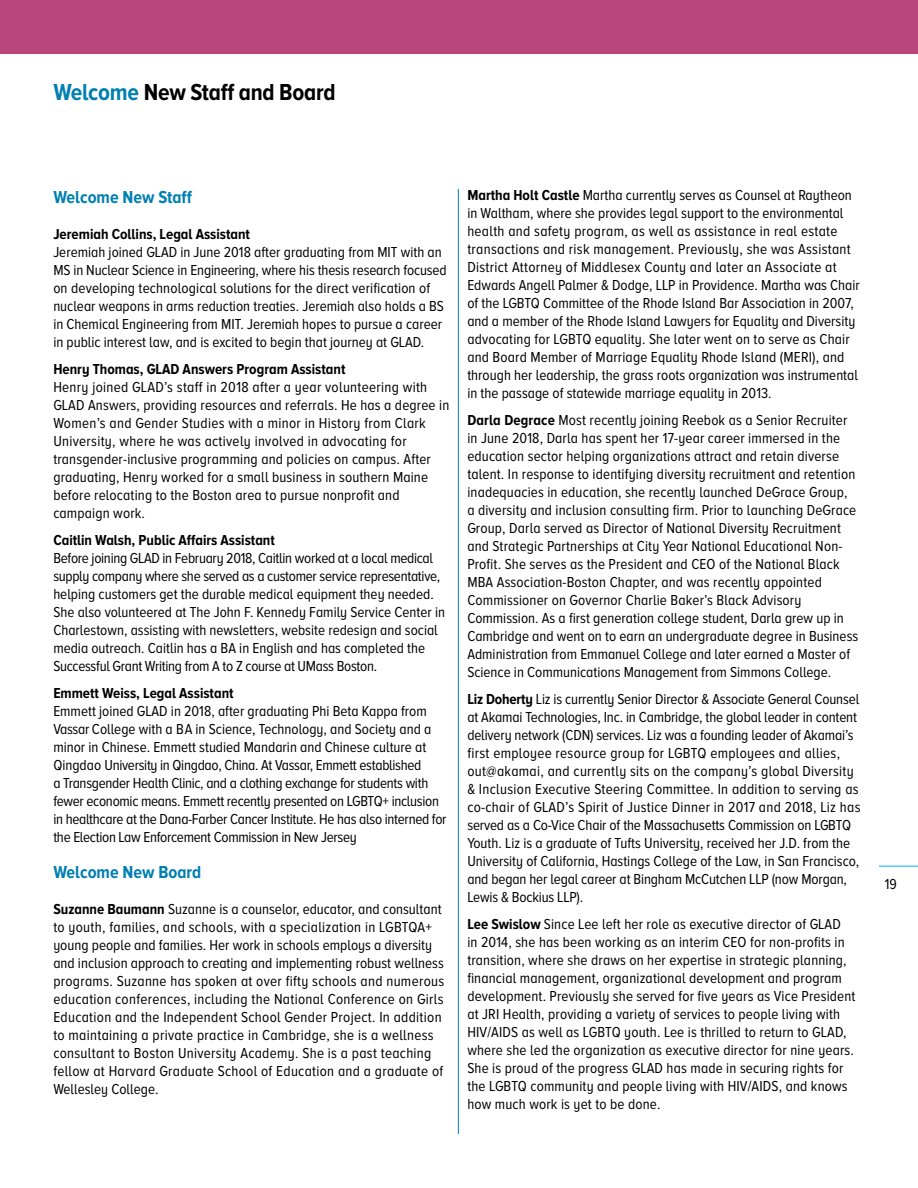
<style>
.page{position:relative;width:918px;height:1188px;background:#fff}
.page>*{position:absolute;margin:0;border:0;box-sizing:border-box;transform-origin:0 0}
.t1{font:700 24px "Proxima Nova A Cond";letter-spacing:-.01em;color:#000}
.t2{font:700 18px "Proxima Nova A Cond";color:#007fb1}
.t3{font:15px/18px "Proxima Nova A Cond";letter-spacing:.01em;color:#000}
.t4{font:15px/18px "Proxima Nova A Cond";letter-spacing:-.02em;color:#000}
.t5{font:700 15px "Proxima Nova A Cond";color:#000}
.s1{color:#007fb1}
.s2{font-weight:700}
</style>
<div class="page">
<div style="left:0;top:0;width:918px;height:54px;background:#b7477b"></div>
<hr style="left:879px;top:866px;width:39px;height:1px;background:#00aeef">
<hr style="left:458px;top:189px;width:1px;height:945px;background:#007fb1">
<h1 class="t1" style="left:53px;top:82px;width:284px"><span class="s1">Welcome</span> New Staff and Board</h1>
<p class="t2" style="left:53px;top:189px;width:140px">Welcome New Staff</p>
<p class="t5" style="left:53px;top:227px;width:198px">Jeremiah Collins, Legal Assistant</p>
<p class="t3" style="left:53px;top:243px;width:395px">Jeremiah joined GLAD in June 2018 after graduating from MIT with an MS in Nuclear Science in Engineering, where his thesis research focused on developing technological solutions for the direct verification of nuclear weapons in arms reduction treaties. Jeremiah also holds a BS in Chemical Engineering from MIT. Jeremiah hopes to pursue a career in public interest law, and is excited to begin that journey at GLAD.</p>
<p class="t5" style="left:53px;top:362px;width:294px">Henry Thomas, GLAD Answers Program Assistant</p>
<p class="t3" style="left:53px;top:378px;width:398px">Henry joined GLAD’s staff in 2018 after a year volunteering with GLAD Answers, providing resources and referrals. He has a degree in Women’s and Gender Studies with a minor in History from Clark University, where he was actively involved in advocating for transgender-inclusive programming and policies on campus. After graduating, Henry worked for a small business in southern Maine before relocating to the Boston area to pursue nonprofit and campaign work.</p>
<p class="t5" style="left:53px;top:533px;width:223px">Caitlin Walsh, Public Affairs Assistant</p>
<p class="t3" style="left:53px;top:549px;width:393px">Before joining GLAD in February 2018, Caitlin worked at a local medical supply company where she served as a customer service representative, helping customers get the durable medical equipment they needed.<br>She also volunteered at The John F. Kennedy Family Service Center in Charlestown, assisting with newsletters, website redesign and social media outreach. Caitlin has a BA in English and has completed the Successful Grant Writing from A to Z course at UMass Boston.</p>
<p class="t5" style="left:53px;top:686px;width:182px">Emmett Weiss, Legal Assistant</p>
<p class="t4" style="left:53px;top:702px;width:395px">Emmett joined GLAD in 2018, after graduating Phi Beta Kappa from Vassar College with a BA in Science, Technology, and Society and a minor in Chinese. Emmett studied Mandarin and Chinese culture at Qingdao University in Qingdao, China. At Vassar, Emmett established<br>a Transgender Health Clinic, and a clothing exchange for students with fewer economic means. Emmett recently presented on LGBTQ+ inclusion in healthcare at the Dana-Farber Cancer Institute. He has also interned for the Election Law Enforcement Commission in New Jersey</p>
<p class="t2" style="left:53px;top:864px;width:150px">Welcome New Board</p>
<p class="t3" style="left:53px;top:900px;width:392px"><span class="s2">Suzanne Baumann</span> Suzanne is a counselor, educator, and consultant to youth, families, and schools, with a specialization in LGBTQA+ young people and families. Her work in schools employs a diversity and inclusion approach to creating and implementing robust wellness programs. Suzanne has spoken at over fifty schools and numerous education conferences, including the National Conference on Girls Education and the Independent School Gender Project. In addition to maintaining a private practice in Cambridge, she is a wellness consultant to Boston University Academy. She is a past teaching fellow at Harvard Graduate School of Education and a graduate of Wellesley College.</p>
<p class="t3" style="left:467px;top:187px;width:394px"><span class="s2">Martha Holt Castle</span> Martha currently serves as Counsel at Raytheon in Waltham, where she provides legal support to the environmental health and safety program, as well as assistance in real estate transactions and risk management. Previously, she was Assistant District Attorney of Middlesex County and later an Associate at Edwards Angell Palmer &amp; Dodge, LLP in Providence. Martha was Chair of the LGBTQ Committee of the Rhode Island Bar Association in 2007, and a member of the Rhode Island Lawyers for Equality and Diversity advocating for LGBTQ equality. She later went on to serve as Chair and Board Member of Marriage Equality Rhode Island (MERI), and through her leadership, the grass roots organization was instrumental in the passage of statewide marriage equality in 2013.</p>
<p class="t3" style="left:467px;top:412px;width:392px"><span class="s2">Darla Degrace</span> Most recently joining Reebok as a Senior Recruiter in June 2018, Darla has spent her 17-year career immersed in the education sector helping organizations attract and retain diverse talent. In response to identifying diversity recruitment and retention inadequacies in education, she recently launched DeGrace Group, a diversity and inclusion consulting firm. Prior to launching DeGrace Group, Darla served as Director of National Diversity Recruitment and Strategic Partnerships at City Year National Educational Non-Profit. She serves as the President and CEO of the National Black MBA Association-Boston Chapter, and was recently appointed Commissioner on Governor Charlie Baker’s Black Advisory Commission. As a first generation college student, Darla grew up in Cambridge and went on to earn an undergraduate degree in Business Administration from Emmanuel College and later earned a Master of Science in Communications Management from Simmons College.</p>
<p class="t3" style="left:467px;top:691px;width:395px"><span class="s2">Liz Doherty</span> Liz is currently Senior Director &amp; Associate General Counsel at Akamai Technologies, Inc. in Cambridge, the global leader in content delivery network (CDN) services. Liz was a founding leader of Akamai’s first employee resource group for LGBTQ employees and allies, out@akamai, and currently sits on the company’s global Diversity &amp; Inclusion Executive Steering Committee. In addition to serving as co-chair of GLAD’s Spirit of Justice Dinner in 2017 and 2018, Liz has served as a Co-Vice Chair of the Massachusetts Commission on LGBTQ Youth. Liz is a graduate of Tufts University, received her J.D. from the University of California, Hastings College of the Law, in San Francisco, and began her legal career at Bingham McCutchen LLP (now Morgan, Lewis &amp; Bockius LLP).</p>
<p class="t3" style="left:467px;top:916px;width:390px"><span class="s2">Lee Swislow</span> Since Lee left her role as executive director of GLAD<br>in 2014, she has been working as an interim CEO for non-profits in transition, where she draws on her expertise in strategic planning, financial management, organizational development and program development. Previously she served for five years as Vice President at JRI Health, providing a variety of services to people living with HIV/AIDS as well as LGBTQ youth. Lee is thrilled to return to GLAD, where she led the organization as executive director for nine years.<br>She is proud of the progress GLAD has made in securing rights for the LGBTQ community and people living with HIV/AIDS, and knows how much work is yet to be done.</p>
<p class="t3" style="left:885px;top:876px;width:14px">19</p>
</div>
